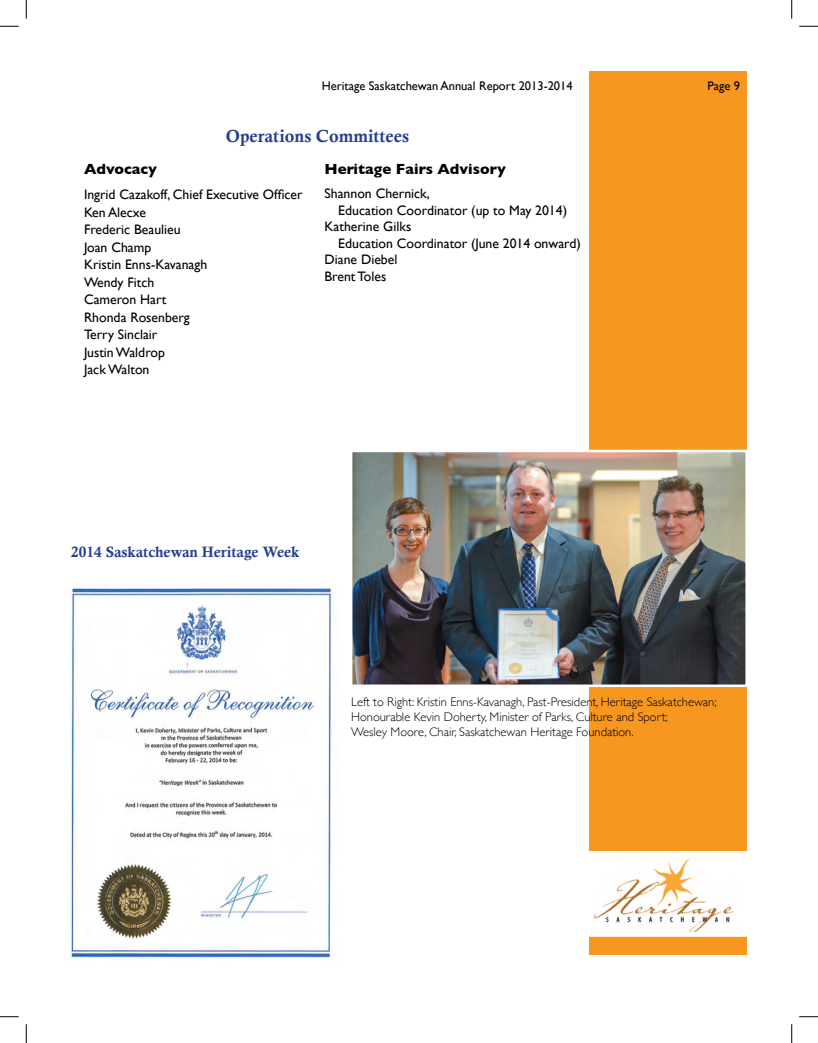
<style>
.page{position:relative;width:818px;height:1043px;background:#fff}
.page>*{position:absolute;margin:0;border:0;box-sizing:border-box;transform-origin:0 0}
.t1{font:17.5px "Calis MT Bol";color:#253f8e}
.t2{font:700 15px "Gill Sans";color:#000}
.t3{font:15px "Calis MT Bol";color:#253f8e}
.t4{font:13.75px/17.5px "Gill Sans";color:#000}
.t5{font:300 12.5px/15px "Gill Sans";color:#000}
.t6{font:12.5px "Gill Sans";color:#000}
</style>
<div class="page">
<div style="left:589px;top:71px;width:157px;height:883px;background:#f79720"></div>
<img style="left:353px;top:453px;width:392px;height:231px">
<div style="left:350px;top:450px;width:398px;height:237px;border:2px solid #fff"></div>
<img style="left:594px;top:857px;width:147px;height:73px">
<div style="left:588px;top:851px;width:159px;height:85px;border:5px solid #fff"></div>
<img style="left:70px;top:588px;width:262px;height:370px">
<svg style="left:0;top:25px;width:19px;height:2px"></svg>
<svg style="left:799px;top:25px;width:19px;height:2px"></svg>
<svg style="left:0;top:1016px;width:19px;height:1px"></svg>
<svg style="left:799px;top:1016px;width:19px;height:1px"></svg>
<svg style="left:25px;top:0;width:2px;height:19px"></svg>
<svg style="left:25px;top:1024px;width:2px;height:18px"></svg>
<svg style="left:791px;top:0;width:1px;height:19px"></svg>
<svg style="left:791px;top:1024px;width:1px;height:18px"></svg>
<p class="t6" style="left:322px;top:78px;width:252px">Heritage Saskatchewan Annual Report 2013-2014</p>
<p class="t6" style="left:707px;top:78px;width:34px">Page 9</p>
<p class="t1" style="left:226px;top:126px;width:185px">Operations Committees</p>
<p class="t2" style="left:84px;top:157px;width:74px">Advocacy</p>
<p class="t4" style="left:84px;top:186px;width:220px">Ingrid Cazakoff, Chief Executive Officer<br>Ken Alecxe<br>Frederic Beaulieu<br>Joan Champ<br>Kristin Enns-Kavanagh<br>Wendy Fitch<br>Cameron Hart<br>Rhonda Rosenberg<br>Terry Sinclair<br>Justin Waldrop<br>Jack Walton</p>
<p class="t2" style="left:324px;top:157px;width:183px">Heritage Fairs Advisory</p>
<p class="t4" style="left:324px;top:185px;width:107px">Shannon Chernick,</p>
<p class="t4" style="left:338px;top:201px;width:230px">Education Coordinator (up to May 2014)</p>
<p class="t4" style="left:324px;top:218px;width:88px">Katherine Gilks</p>
<p class="t4" style="left:338px;top:234px;width:244px">Education Coordinator (June 2014 onward)</p>
<p class="t4" style="left:324px;top:251px;width:74px">Diane Diebel</p>
<p class="t4" style="left:324px;top:267px;width:63px">Brent Toles</p>
<p class="t3" style="left:71px;top:543px;width:229px">2014 Saskatchewan Heritage Week</p>
<p class="t5" style="left:351px;top:694px;width:367px">Left to Right: Kristin Enns-Kavanagh, Past-President, Heritage Saskatchewan;<br>Honourable Kevin Doherty, Minister of Parks, Culture and Sport;<br>Wesley Moore, Chair, Saskatchewan Heritage Foundation.</p>
</div>
